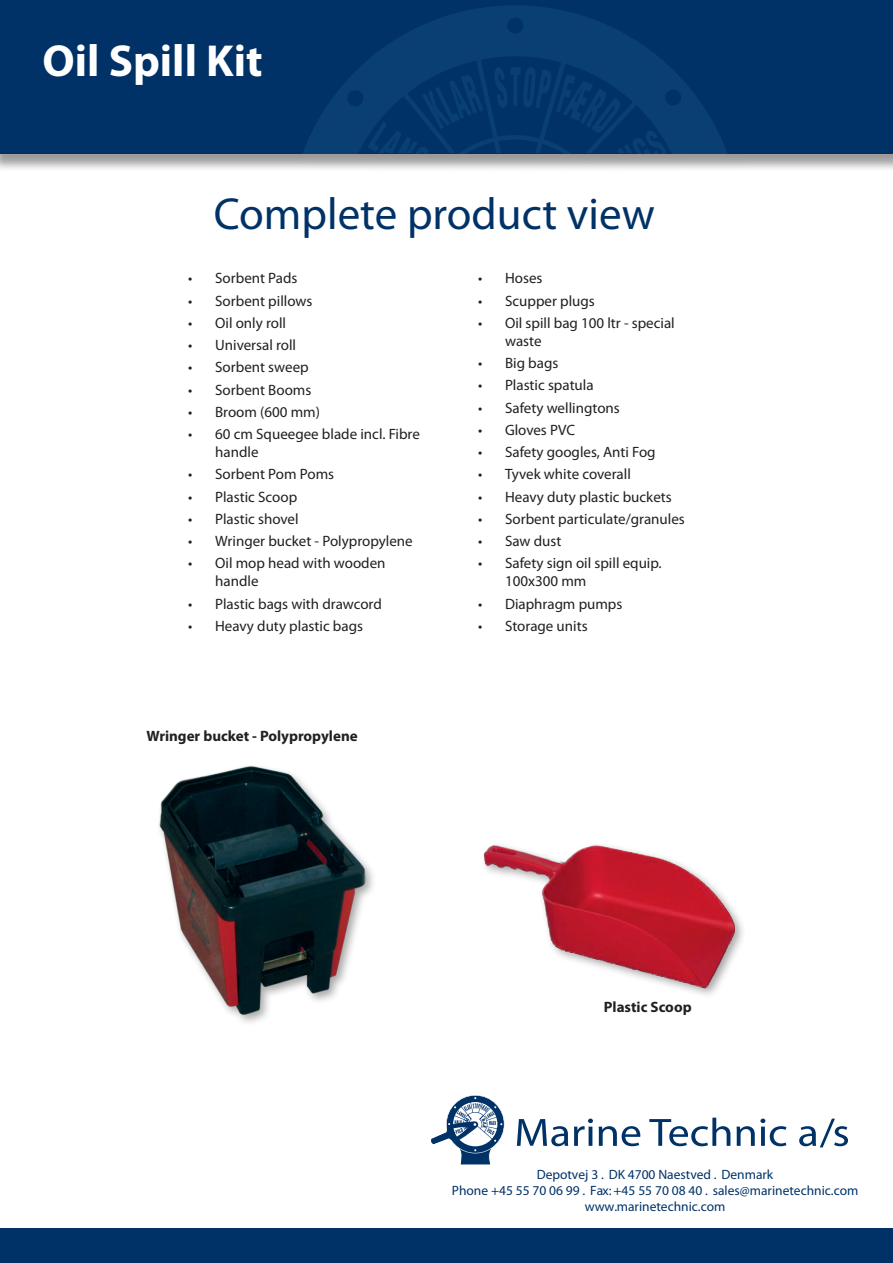
<style>
.page{position:relative;width:893px;height:1263px;background:#fff}
.page>*{position:absolute;margin:0;border:0;box-sizing:border-box;transform-origin:0 0}
.t1{font:45px "Myriad Pro";color:#003268}
.t2{font:700 45px "Myriad Pro";color:#fff}
.t3{font:15px/18px "Myriad Pro";color:#231f20}
.t4{font:700 15px "Myriad Pro";color:#231f20}
.t5{font:13.5px/16.2px "Myriad Pro";color:#003268;text-align:center}
</style>
<div class="page">
<div style="left:0;top:0;width:893px;height:172px;background:#231f20;opacity:.45"></div>
<div style="left:0;top:0;width:893px;height:153px;background:#003268"></div>
<svg style="left:303px;top:6px;width:424px;height:147px"></svg>
<svg style="left:506px;top:16px;width:18px;height:19px"></svg>
<svg style="left:340px;top:54px;width:350px;height:99px"></svg>
<svg style="left:517px;top:1119px;width:51px;height:27px"></svg>
<svg style="left:574px;top:1118px;width:19px;height:28px"></svg>
<hr style="left:589px;top:1126px;width:3px;height:20px;background:#003268">
<svg style="left:599px;top:1126px;width:41px;height:20px"></svg>
<svg style="left:649px;top:1118px;width:81px;height:28px"></svg>
<svg style="left:736px;top:1118px;width:50px;height:28px"></svg>
<svg style="left:799px;top:1119px;width:49px;height:28px"></svg>
<svg style="left:431px;top:1095px;width:73px;height:70px"></svg>
<div style="left:0;top:1228px;width:893px;height:35px;background:#003268"></div>
<img style="left:159px;top:766px;width:214px;height:257px">
<img style="left:483px;top:845px;width:260px;height:150px">
<h1 class="t2" style="left:43px;top:32px;width:222px">Oil Spill Kit</h1>
<h1 class="t1" style="left:214px;top:187px;width:443px">Complete product view</h1>
<p class="t3" style="left:188px;top:269px;width:111px">• Sorbent Pads</p>
<p class="t3" style="left:188px;top:291px;width:126px">• Sorbent pillows</p>
<p class="t3" style="left:188px;top:314px;width:99px">• Oil only roll</p>
<p class="t3" style="left:188px;top:336px;width:109px">• Universal roll</p>
<p class="t3" style="left:188px;top:358px;width:122px">• Sorbent sweep</p>
<p class="t3" style="left:188px;top:380px;width:125px">• Sorbent Booms</p>
<p class="t3" style="left:188px;top:403px;width:133px">• Broom (600 mm)</p>
<p class="t3" style="left:215px;top:425px;width:206px;text-indent:-27px">• 60 cm Squeegee blade incl. Fibre handle</p>
<p class="t3" style="left:188px;top:465px;width:147px">• Sorbent Pom Poms</p>
<p class="t3" style="left:188px;top:487px;width:111px">• Plastic Scoop</p>
<p class="t3" style="left:188px;top:510px;width:112px">• Plastic shovel</p>
<p class="t3" style="left:188px;top:532px;width:226px">• Wringer bucket - Polypropylene</p>
<p class="t3" style="left:215px;top:554px;width:172px;text-indent:-27px">• Oil mop head with wooden handle</p>
<p class="t3" style="left:188px;top:594px;width:195px">• Plastic bags with drawcord</p>
<p class="t3" style="left:188px;top:617px;width:176px">• Heavy duty plastic bags</p>
<p class="t3" style="left:478px;top:269px;width:66px">• Hoses</p>
<p class="t3" style="left:478px;top:291px;width:118px">• Scupper plugs</p>
<p class="t3" style="left:505px;top:313px;width:171px;text-indent:-27px">• Oil spill bag 100 ltr - special waste</p>
<p class="t3" style="left:478px;top:354px;width:82px">• Big bags</p>
<p class="t3" style="left:478px;top:376px;width:117px">• Plastic spatula</p>
<p class="t3" style="left:478px;top:398px;width:143px">• Safety wellingtons</p>
<p class="t3" style="left:478px;top:420px;width:99px">• Gloves PVC</p>
<p class="t3" style="left:478px;top:443px;width:179px">• Safety googles, Anti Fog</p>
<p class="t3" style="left:478px;top:465px;width:154px">• Tyvek white coverall</p>
<p class="t3" style="left:478px;top:487px;width:195px">• Heavy duty plastic buckets</p>
<p class="t3" style="left:478px;top:509px;width:208px">• Sorbent particulate/granules</p>
<p class="t3" style="left:478px;top:532px;width:85px">• Saw dust</p>
<p class="t3" style="left:505px;top:554px;width:158px;text-indent:-27px">• Safety sign oil spill equip.<br>100x300 mm</p>
<p class="t3" style="left:478px;top:594px;width:146px">• Diaphragm pumps</p>
<p class="t3" style="left:478px;top:616px;width:111px">• Storage units</p>
<p class="t4" style="left:146px;top:726px;width:213px">Wringer bucket - Polypropylene</p>
<p class="t4" style="left:604px;top:997px;width:89px">Plastic Scoop</p>
<p class="t5" style="left:452px;top:1166px;width:408px">Depotvej 3 . DK 4700 Naestved . Denmark<br>Phone +45 55 70 06 99 . Fax: +45 55 70 08 40 . sales@marinetechnic.com www.marinetechnic.com</p>
</div>
